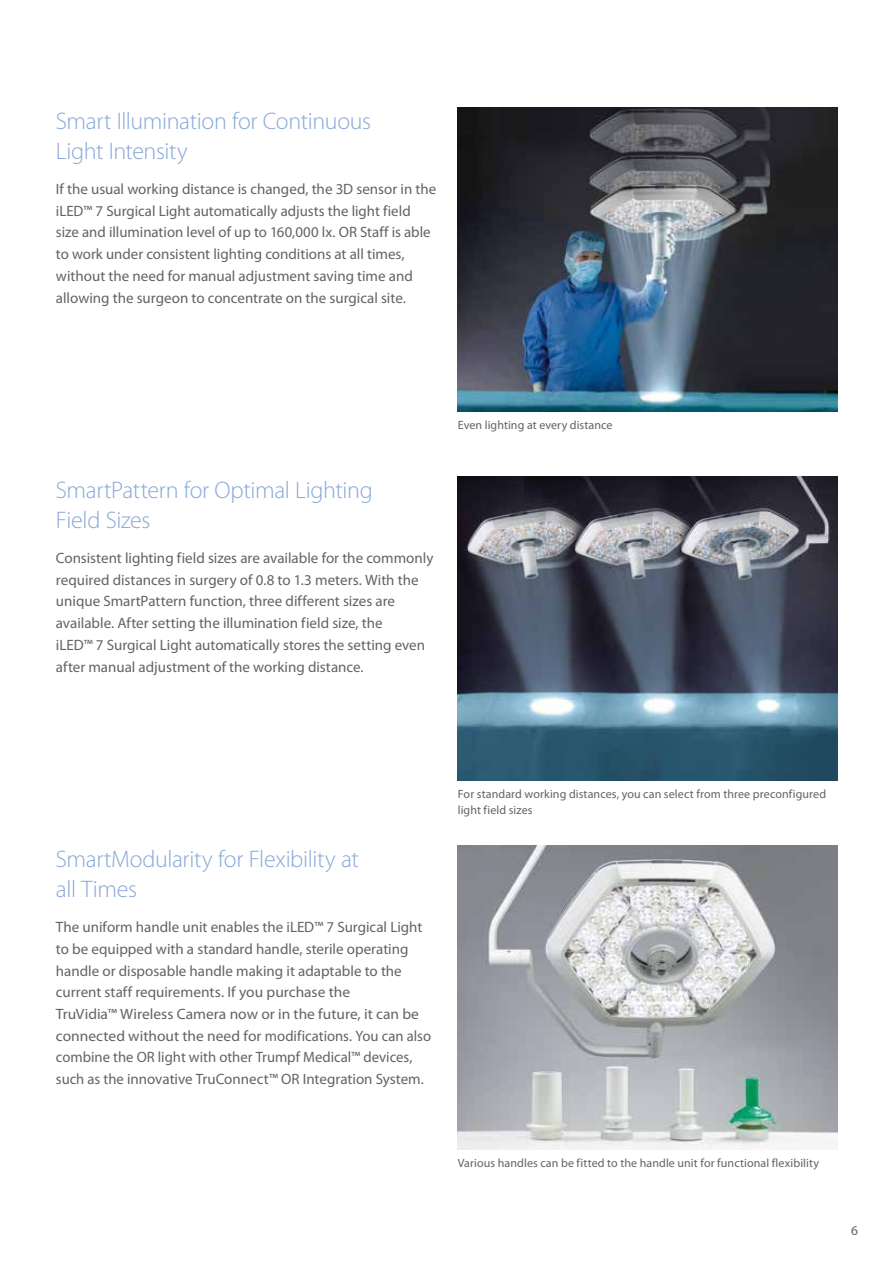
<style>
.page{position:relative;width:893px;height:1263px;background:#fff}
.page>*{position:absolute;margin:0;border:0;box-sizing:border-box;transform-origin:0 0}
.t1{font:300 24px/30px "Myriad Pro";letter-spacing:-.015em;color:#88a8d8}
.t2{font:15px/21.8px "Myriad Pro";color:#636362}
.t3{font:13.5px "Myriad Pro";color:#636362}
.t4{font:12px/16.5px "Myriad Pro";letter-spacing:.01em;color:#636362}
</style>
<div class="page">
<img style="left:457px;top:845px;width:381px;height:304px">
<img style="left:457px;top:107px;width:381px;height:304px">
<img style="left:457px;top:476px;width:381px;height:304px">
<h1 class="t1" style="left:56px;top:106px;width:317px">Smart Illumination for Continuous<br>Light Intensity</h1>
<p class="t2" style="left:56px;top:178px;width:382px">If the usual working distance is changed, the 3D sensor in the iLED™ 7 Surgical Light automatically adjusts the light field size and illumination level of up to 160,000 lx. OR Staff is able to work under consistent lighting conditions at all times, without the need for manual adjustment saving time and allowing the surgeon to concentrate on the surgical site.</p>
<h1 class="t1" style="left:56px;top:475px;width:318px">SmartPattern for Optimal Lighting<br>Field Sizes</h1>
<p class="t2" style="left:56px;top:547px;width:379px">Consistent lighting field sizes are available for the commonly required distances in surgery of 0.8 to 1.3 meters. With the unique SmartPattern function, three different sizes are available. After setting the illumination field size, the<br>iLED™ 7 Surgical Light automatically stores the setting even after manual adjustment of the working distance.</p>
<p class="t4" style="left:458px;top:417px;width:156px">Even lighting at every distance</p>
<h1 class="t1" style="left:56px;top:844px;width:304px">SmartModularity for Flexibility at all Times</h1>
<p class="t2" style="left:56px;top:916px;width:377px">The uniform handle unit enables the iLED™ 7 Surgical Light to be equipped with a standard handle, sterile operating handle or disposable handle making it adaptable to the current staff requirements. If you purchase the<br>TruVidia™ Wireless Camera now or in the future, it can be connected without the need for modifications. You can also combine the OR light with other Trumpf Medical™ devices, such as the innovative TruConnect™ OR Integration System.</p>
<p class="t4" style="left:458px;top:786px;width:370px">For standard working distances, you can select from three preconfigured light field sizes</p>
<p class="t4" style="left:458px;top:1154px;width:363px">Various handles can be fitted to the handle unit for functional flexibility</p>
<p class="t3" style="left:851px;top:1223px;width:8px">6</p>
</div>
